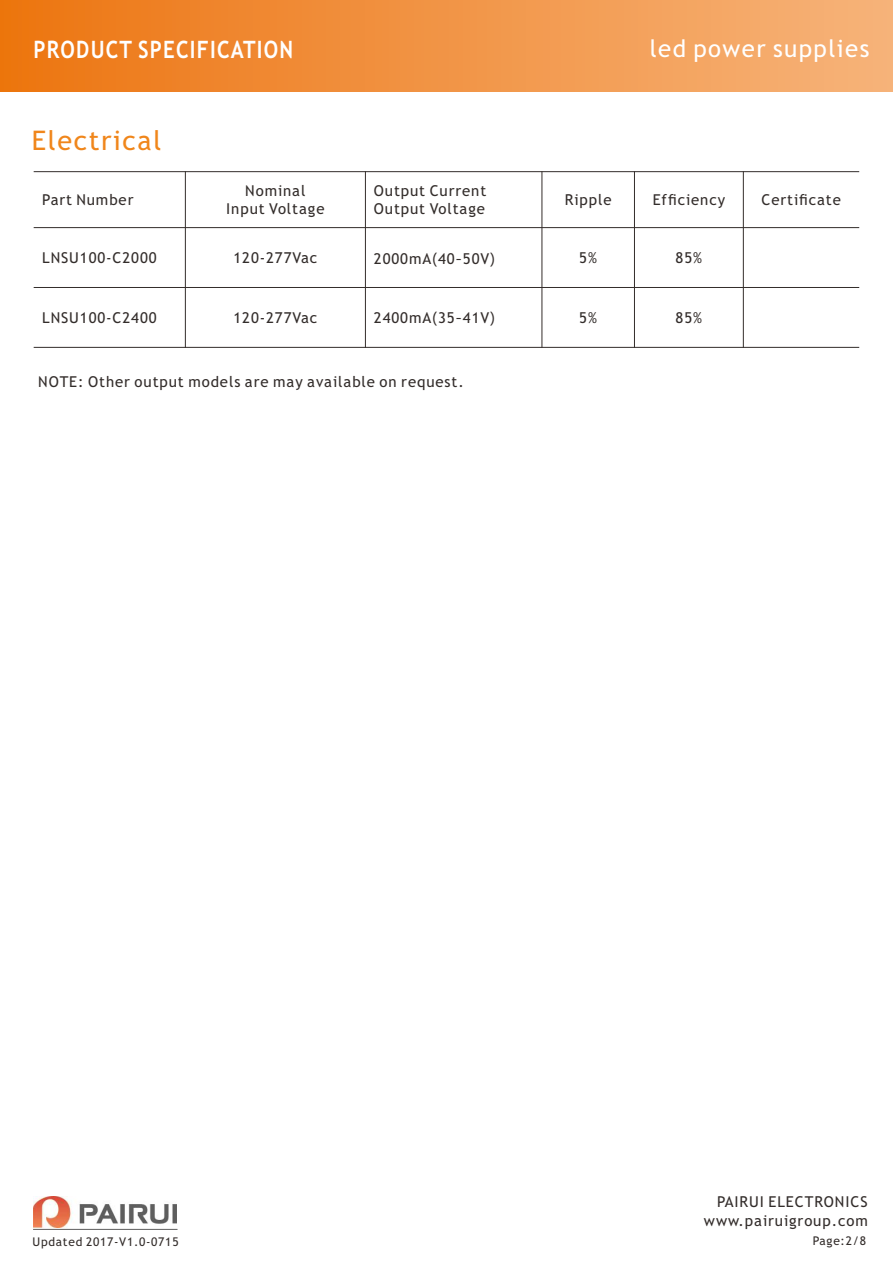
<style>
.page{position:relative;width:893px;height:1263px;background:#fff}
.page>*{position:absolute;margin:0;border:0;box-sizing:border-box;transform-origin:0 0}
.t1{font:27px "Trebuchet MS";letter-spacing:.06em;color:#f0861b}
.t2{font:700 24px "Trebuchet MS";letter-spacing:.06em;color:#fff;scale:.86 1}
.t3{font:24px "Trebuchet MS";letter-spacing:.06em;color:#fff}
.t4{font:15px/17.4px "Trebuchet MS";letter-spacing:.06em;color:#332d2b;text-align:center}
.t5{font:12px "Trebuchet MS";letter-spacing:.06em;color:#332d2b}
.s1{font-family:"Microsoft Ya Hei"}
</style>
<div class="page">
<div style="left:0;top:0;width:893px;height:91px;background:linear-gradient(to right,#ec7511,#f6b47b)"></div>
<hr style="left:185px;top:171px;width:1px;height:177px;background:#332d2b">
<hr style="left:365px;top:171px;width:1px;height:177px;background:#332d2b">
<hr style="left:541px;top:171px;width:1px;height:177px;background:#332d2b">
<hr style="left:634px;top:171px;width:1px;height:177px;background:#332d2b">
<hr style="left:743px;top:171px;width:1px;height:177px;background:#332d2b">
<hr style="left:34px;top:347px;width:825px;height:1px;background:#332d2b">
<hr style="left:34px;top:287px;width:825px;height:1px;background:#332d2b">
<hr style="left:34px;top:227px;width:825px;height:1px;background:#332d2b">
<hr style="left:34px;top:171px;width:825px;height:1px;background:#332d2b">
<img style="left:33px;top:1196px;width:143px;height:31px">
<hr style="left:33px;top:1229px;width:145px;height:1px;background:#5f5e5e">
<h2 class="t2" style="left:33px;top:40px;width:304px">PRODUCT SPECIFICATION</h2>
<h2 class="t3" style="left:650px;top:39px;width:221px">led power supplies</h2>
<h1 class="t1" style="left:32px;top:130px;width:131px">Electrical</h1>
<p class="t4" style="left:42px;top:192px;width:93px">Part Number</p>
<p class="t4" style="left:226px;top:184px;width:100px">Nominal<br>Input Voltage</p>
<p class="t4" style="left:374px;top:184px;width:114px;text-align:left">Output Current<br>Output Voltage</p>
<p class="t4" style="left:565px;top:192px;width:48px">Ripple</p>
<p class="t4" style="left:653px;top:192px;width:74px">Efficiency</p>
<p class="t4" style="left:761px;top:192px;width:81px">Certificate</p>
<p class="t4" style="left:42px;top:250px;width:116px">LNSU100-C2000</p>
<p class="t4" style="left:233px;top:250px;width:85px">120-277Vac</p>
<p class="t4" style="left:374px;top:251px;width:123px">2000mA<span class="s1">(</span>40<span class="s1">-</span>50V<span class="s1">)</span></p>
<p class="t4" style="left:579px;top:250px;width:19px">5%</p>
<p class="t4" style="left:676px;top:250px;width:28px">85%</p>
<p class="t4" style="left:42px;top:310px;width:116px">LNSU100-C2400</p>
<p class="t4" style="left:233px;top:310px;width:85px">120-277Vac</p>
<p class="t4" style="left:374px;top:311px;width:123px">2400mA<span class="s1">(</span>35<span class="s1">-</span>41V<span class="s1">)</span></p>
<p class="t4" style="left:579px;top:310px;width:19px">5%</p>
<p class="t4" style="left:676px;top:310px;width:28px">85%</p>
<p class="t4" style="left:38px;top:374px;width:427px">NOTE: Other output models are may available on request.</p>
<p class="t5" style="left:33px;top:1237px;width:147px">Updated 2017-V1.0-0715</p>
<p class="t4" style="left:717px;top:1194px;width:152px">PAIRUI ELECTRONICS</p>
<p class="t4" style="left:704px;top:1213px;width:165px">www.pairuigroup.com</p>
<p class="t5" style="left:813px;top:1236px;width:55px">Page:2/8</p>
</div>
